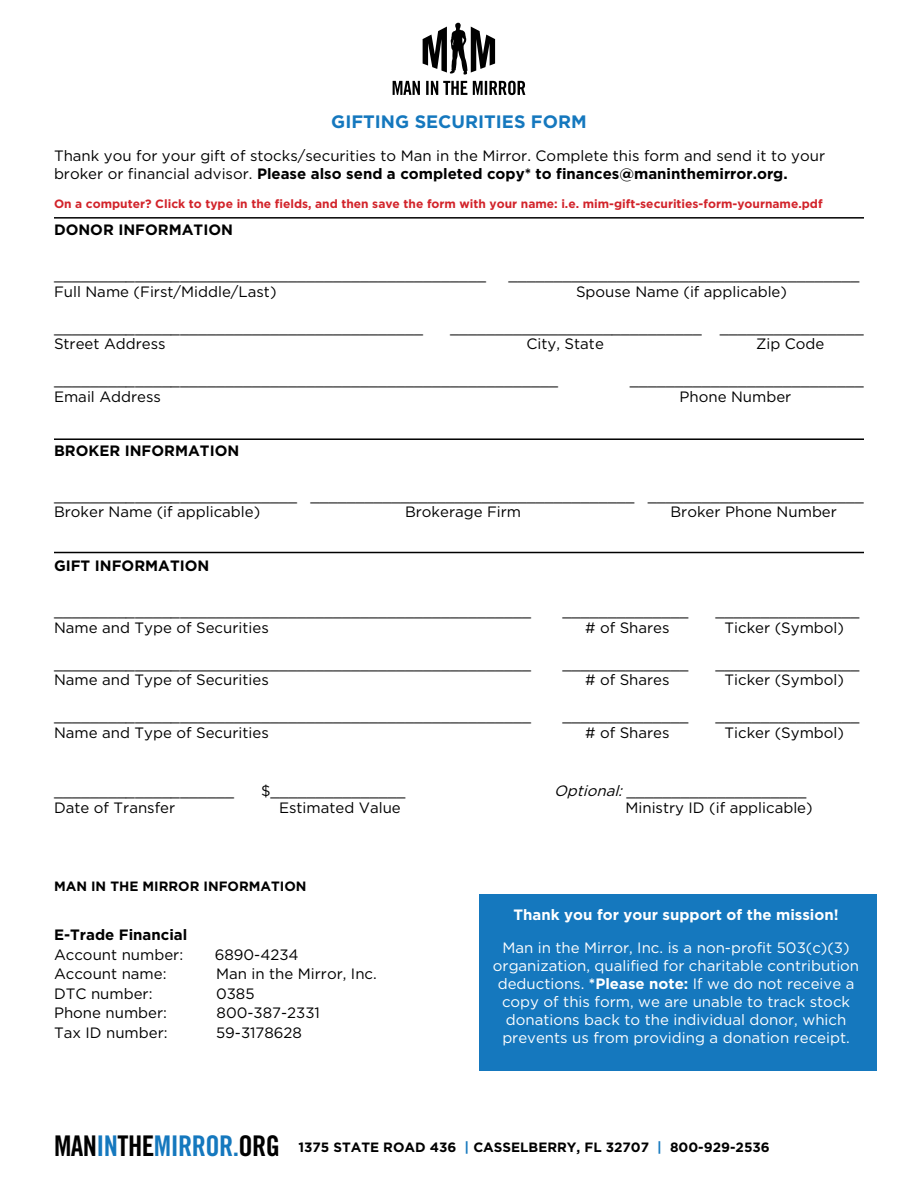
<style>
.page{position:relative;width:918px;height:1188px;background:#fff}
.page>*{position:absolute;margin:0;border:0;box-sizing:border-box;transform-origin:0 0}
.t1{font:700 18px "Gotham HTF";color:#1578be}
.t2{font:15px/18px "Gotham HTF";color:#000}
.t3{font:15px/18px "Gotham HTF";color:#fff;text-align:center}
.t4{font:700 15px "Gotham HTF";color:#000}
.t5{font:700 15px "Gotham HTF";color:#fff}
.t6{font:700 13.5px "Gotham HTF";color:#000}
.t7{font:700 12px "Gotham HTF";color:#d2232a}
.s1{font-weight:700}
.s2{font-style:italic}
.s3{font-family:"Trade Gothic Bold Cond Twenty";font-weight:400;font-size:28.5px}
.s4{font-family:"Trade Gothic Bold Cond Twenty";font-weight:400;font-size:28.5px;color:#1578be}
.s5{color:#1578be}
</style>
<div class="page">
<div style="left:479px;top:894px;width:398px;height:176px;background:#1578be"></div>
<svg style="left:393px;top:81px;width:132px;height:14px"></svg>
<svg style="left:423px;top:23px;width:72px;height:52px"></svg>
<hr style="left:54px;top:217px;width:810px;height:2px;background:#000">
<hr style="left:54px;top:552px;width:810px;height:1px;background:#000">
<hr style="left:54px;top:438px;width:810px;height:2px;background:#000">
<p class="t1" style="left:331px;top:111px;width:257px">GIFTING SECURITIES FORM</p>
<p class="t2" style="left:54px;top:146px;width:773px">Thank you for your gift of stocks/securities to Man in the Mirror. Complete this form and send it to your broker or financial advisor. <span class="s1">Please also send a completed copy* to finances@maninthemirror.org.</span></p>
<p class="t7" style="left:54px;top:197px;width:770px">On a computer? Click to type in the fields, and then save the form with your name: i.e. mim-gift-securities-form-yourname.pdf</p>
<p class="t4" style="left:54px;top:221px;width:180px">DONOR INFORMATION</p>
<p class="t2" style="left:54px;top:266px;width:434px">________________________________________________</p>
<p class="t2" style="left:508px;top:266px;width:352px">_______________________________________</p>
<p class="t2" style="left:54px;top:282px;width:224px">Full Name (First/Middle/Last)</p>
<p class="t2" style="left:576px;top:282px;width:213px">Spouse Name (if applicable)</p>
<p class="t2" style="left:54px;top:318px;width:371px">_________________________________________</p>
<p class="t2" style="left:450px;top:318px;width:415px">____________________________ ________________</p>
<p class="t2" style="left:54px;top:335px;width:113px">Street Address</p>
<p class="t2" style="left:527px;top:335px;width:79px">City, State</p>
<p class="t2" style="left:756px;top:335px;width:70px">Zip Code</p>
<p class="t2" style="left:54px;top:371px;width:506px">________________________________________________________</p>
<p class="t2" style="left:630px;top:371px;width:235px">__________________________</p>
<p class="t2" style="left:54px;top:387px;width:109px">Email Address</p>
<p class="t2" style="left:679px;top:387px;width:113px">Phone Number</p>
<p class="t4" style="left:54px;top:442px;width:187px">BROKER INFORMATION</p>
<p class="t2" style="left:54px;top:487px;width:811px;line-height:16.5px">___________________________ ____________________________________ ________________________<br>Broker Name (if applicable)</p>
<p class="t2" style="left:405px;top:503px;width:118px">Brokerage Firm</p>
<p class="t2" style="left:670px;top:503px;width:168px">Broker Phone Number</p>
<p class="t4" style="left:54px;top:557px;width:157px">GIFT INFORMATION</p>
<p class="t2" style="left:54px;top:602px;width:479px">_____________________________________________________</p>
<p class="t2" style="left:563px;top:602px;width:127px">______________</p>
<p class="t2" style="left:715px;top:602px;width:145px">________________</p>
<p class="t2" style="left:54px;top:618px;width:216px">Name and Type of Securities</p>
<p class="t2" style="left:585px;top:618px;width:86px"># of Shares</p>
<p class="t2" style="left:724px;top:618px;width:121px">Ticker (Symbol)</p>
<p class="t2" style="left:54px;top:654px;width:479px">_____________________________________________________</p>
<p class="t2" style="left:563px;top:654px;width:127px">______________</p>
<p class="t2" style="left:716px;top:654px;width:146px">________________</p>
<p class="t2" style="left:54px;top:671px;width:216px">Name and Type of Securities</p>
<p class="t2" style="left:585px;top:671px;width:86px"># of Shares</p>
<p class="t2" style="left:724px;top:671px;width:121px">Ticker (Symbol)</p>
<p class="t2" style="left:54px;top:707px;width:479px">_____________________________________________________</p>
<p class="t2" style="left:563px;top:707px;width:127px">______________</p>
<p class="t2" style="left:716px;top:707px;width:146px">________________</p>
<p class="t2" style="left:54px;top:723px;width:216px">Name and Type of Securities</p>
<p class="t2" style="left:585px;top:723px;width:86px"># of Shares</p>
<p class="t2" style="left:724px;top:723px;width:121px">Ticker (Symbol)</p>
<p class="t2" style="left:54px;top:782px;width:182px">____________________</p>
<p class="t2" style="left:261px;top:782px;width:146px">$_______________</p>
<p class="t2" style="left:554px;top:782px;width:254px"><span class="s2">Optional:</span>____________________</p>
<p class="t2" style="left:54px;top:798px;width:123px">Date of Transfer</p>
<p class="t2" style="left:279px;top:798px;width:123px">Estimated Value</p>
<p class="t2" style="left:626px;top:798px;width:189px">Ministry ID (if applicable)</p>
<p class="t6" style="left:54px;top:878px;width:254px">MAN IN THE MIRROR INFORMATION</p>
<p class="t4" style="left:54px;top:926px;width:135px">E-Trade Financial</p>
<p class="t2" style="left:54px;top:945px;width:131px">Account number:</p>
<p class="t2" style="left:215px;top:945px;width:86px">6890-4234</p>
<p class="t2" style="left:54px;top:965px;width:114px">Account name:</p>
<p class="t2" style="left:216px;top:965px;width:162px">Man in the Mirror, Inc.</p>
<p class="t2" style="left:54px;top:984px;width:100px">DTC number:</p>
<p class="t2" style="left:216px;top:984px;width:40px">0385</p>
<p class="t2" style="left:54px;top:1004px;width:115px">Phone number:</p>
<p class="t2" style="left:217px;top:1004px;width:105px">800-387-2331</p>
<p class="t2" style="left:54px;top:1023px;width:115px">Tax ID number:</p>
<p class="t2" style="left:216px;top:1023px;width:88px">59-3178628</p>
<p class="t5" style="left:514px;top:906px;width:327px">Thank you for your support of the mission!</p>
<p class="t3" style="left:493px;top:938px;width:368px">Man in the Mirror, Inc. is a non-profit 503(c)(3) organization, qualified for charitable contribution deductions. <span class="s1">*Please note:</span> If we do not receive a copy of this form, we are unable to track stock donations back to the individual donor, which prevents us from providing a donation receipt.</p>
<p class="t6" style="left:54px;top:1139px;width:717px"><span class="s3">MAN</span><span class="s4">IN</span><span class="s3">THE</span><span class="s4">MIRROR.</span><span class="s3">ORG</span> 1375 STATE ROAD 436 <span class="s5">|</span> CASSELBERRY, FL 32707 <span class="s5">|</span> 800-929-2536</p>
</div>
